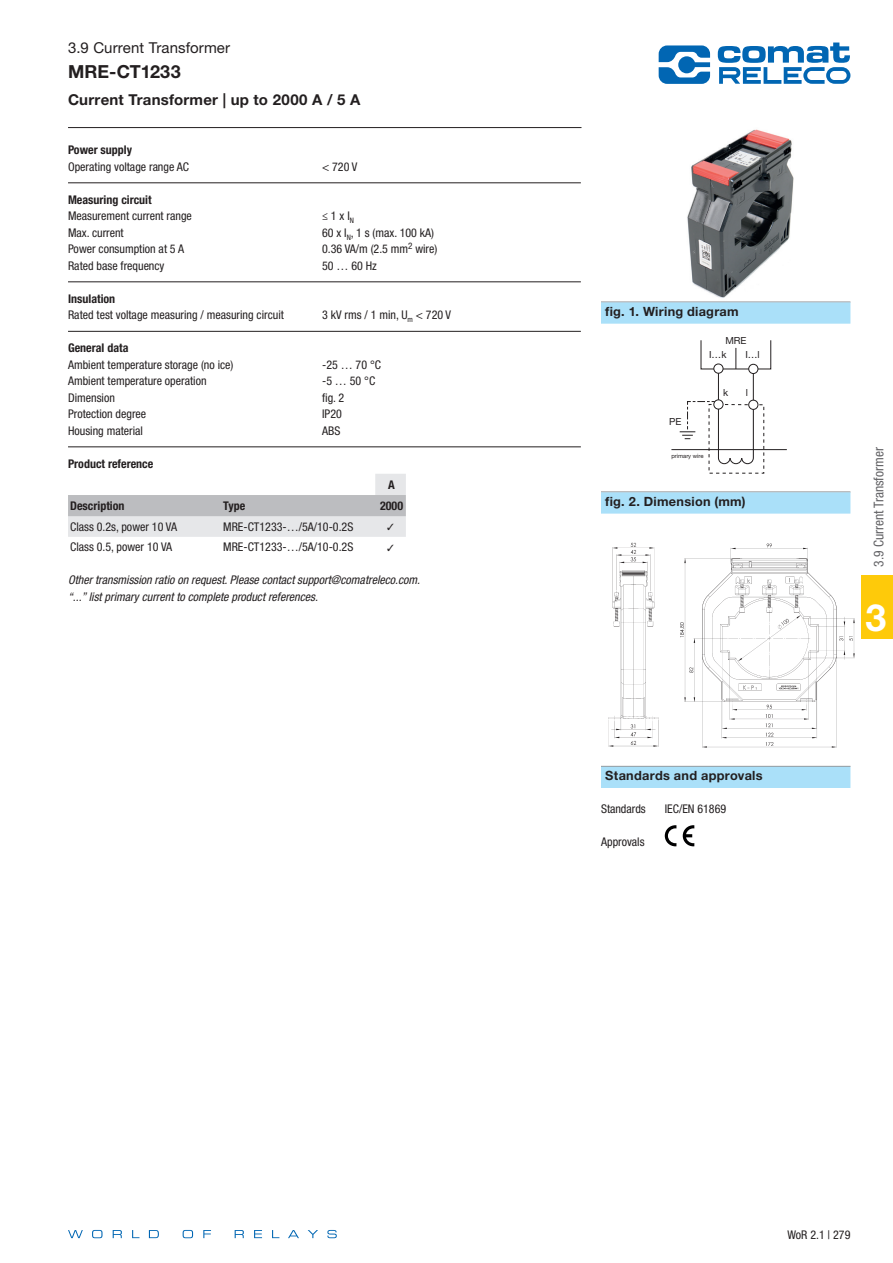
<style>
.page{position:relative;width:893px;height:1263px;background:#fff}
.page>*{position:absolute;margin:0;border:0;box-sizing:border-box;transform-origin:0 0}
.t1{font:700 37.5px "Helvetica Neue LT Std";color:#fff}
.t2{font:700 18px "Helvetica Neue LT Std";color:#231f20}
.t3{font:700 15px "Helvetica Neue LT Std";letter-spacing:.015em;color:#231f20}
.t4{font:15px "Helvetica Neue LT Std";letter-spacing:.005em;color:#231f20}
.t5{font:condensed 13.5px "Helvetica Neue LT Std";color:#636366}
.t6{font:700 12.75px "Helvetica Neue LT Std";letter-spacing:.02em;color:#231f20}
.t7{font:condensed 12px/16.5px "Helvetica Neue LT Std";color:#231f20}
.t8{font:italic condensed 12px/16.5px "Helvetica Neue LT Std";color:#231f20}
.t9{font:700 condensed 12px "Helvetica Neue LT Std";color:#231f20}
.t10{font:9.75px/14.4px "Helvetica Neue LT Std";color:#231f20}
.t11{font:5.85px "Helvetica Neue LT Std";color:#231f20}
</style>
<div class="page">
<svg style="left:254px;top:1230px;width:8px;height:8px"></svg>
<svg style="left:235px;top:1230px;width:9px;height:8px"></svg>
<svg style="left:327px;top:1230px;width:10px;height:8px"></svg>
<svg style="left:308px;top:1230px;width:10px;height:8px"></svg>
<svg style="left:272px;top:1230px;width:7px;height:8px"></svg>
<svg style="left:288px;top:1230px;width:11px;height:8px"></svg>
<svg style="left:113px;top:1230px;width:9px;height:8px"></svg>
<svg style="left:92px;top:1230px;width:10px;height:8px"></svg>
<svg style="left:68px;top:1230px;width:15px;height:8px"></svg>
<svg style="left:203px;top:1230px;width:8px;height:8px"></svg>
<svg style="left:132px;top:1230px;width:7px;height:8px"></svg>
<svg style="left:183px;top:1230px;width:10px;height:8px"></svg>
<svg style="left:149px;top:1230px;width:10px;height:8px"></svg>
<svg style="left:659px;top:45px;width:51px;height:39px"></svg>
<svg style="left:718px;top:43px;width:132px;height:41px"></svg>
<div style="left:861px;top:575px;width:32px;height:64px;background:#feca0a"></div>
<hr style="left:68px;top:183px;width:513px;height:1px;background:#231f20">
<hr style="left:68px;top:282px;width:513px;height:1px;background:#231f20">
<hr style="left:68px;top:331px;width:513px;height:1px;background:#231f20">
<hr style="left:68px;top:447px;width:513px;height:1px;background:#231f20">
<hr style="left:68px;top:127px;width:513px;height:1px;background:#231f20">
<div style="left:601px;top:302px;width:249px;height:22px;background:#aae0f9"></div>
<div style="left:601px;top:492px;width:249px;height:22px;background:#aae0f9"></div>
<hr style="left:601px;top:766px;width:249px;height:1px;background:#808285">
<div style="left:601px;top:767px;width:249px;height:21px;background:#aae0f9"></div>
<img style="left:687px;top:129px;width:107px;height:169px">
<svg style="left:735px;top:348px;width:1px;height:21px"></svg>
<hr style="left:718px;top:369px;width:1px;height:35px;background:#231f20">
<hr style="left:753px;top:369px;width:1px;height:36px;background:#231f20">
<div style="left:714px;top:364px;width:9px;height:9px;background:#fff;border-radius:50%"></div>
<div style="left:713px;top:363px;width:10px;height:11px;border:1px solid #231f20;border-radius:50%"></div>
<div style="left:749px;top:364px;width:9px;height:9px;background:#fff;border-radius:50%"></div>
<div style="left:748px;top:364px;width:10px;height:10px;border:1px solid #231f20;border-radius:50%"></div>
<hr style="left:671px;top:449px;width:116px;height:1px;background:#231f20">
<svg style="left:680px;top:401px;width:84px;height:73px"></svg>
<div style="left:714px;top:400px;width:9px;height:9px;background:#fff;border-radius:50%"></div>
<div style="left:713px;top:399px;width:10px;height:11px;border:1px solid #231f20;border-radius:50%"></div>
<div style="left:749px;top:400px;width:9px;height:9px;background:#fff;border-radius:50%"></div>
<div style="left:748px;top:400px;width:10px;height:10px;border:1px solid #231f20;border-radius:50%"></div>
<img style="left:743px;top:543px;width:112px;height:205px">
<img style="left:608px;top:542px;width:135px;height:206px">
<svg style="left:683px;top:825px;width:11px;height:21px"></svg>
<svg style="left:665px;top:825px;width:11px;height:21px"></svg>
<svg style="left:68px;top:474px;width:338px;height:63px"></svg>
<p class="t4" style="left:68px;top:39px;width:164px">3.9 Current Transformer</p>
<h2 class="t2" style="left:68px;top:61px;width:114px">MRE-CT1233</h2>
<p class="t3" style="left:68px;top:90px;width:294px">Current Transformer | up to 2000 A / 5 A</p>
<p class="t9" style="left:68px;top:143px;width:66px">Power supply</p>
<p class="t7" style="left:68px;top:158px;width:123px">Operating voltage range AC</p>
<p class="t9" style="left:68px;top:192px;width:85px">Measuring circuit</p>
<p class="t7" style="left:68px;top:208px;width:125px">Measurement current range<br>Max. current<br>Power consumption at 5 A<br>Rated base frequency</p>
<p class="t9" style="left:68px;top:291px;width:49px">Insulation</p>
<p class="t7" style="left:68px;top:307px;width:217px">Rated test voltage measuring / measuring circuit</p>
<p class="t9" style="left:68px;top:341px;width:62px">General data</p>
<p class="t7" style="left:68px;top:356px;width:167px">Ambient temperature storage (no ice)<br>Ambient temperature operation<br>Dimension<br>Protection degree<br>Housing material</p>
<p class="t9" style="left:68px;top:456px;width:87px">Product reference</p>
<p class="t7" style="left:322px;top:158px;width:37px">&lt; 720 V</p>
<p class="t7" style="left:322px;top:208px;width:117px">≤ 1 x I<sub>N<br></sub>60 x I<sub>N</sub>, 1 s (max. 100 kA)<br>0.36 VA/m (2.5 mm<sup>2</sup> wire)<br>50 … 60 Hz</p>
<p class="t7" style="left:322px;top:307px;width:131px">3 kV rms / 1 min, U<sub>m</sub> &lt; 720 V</p>
<p class="t7" style="left:322px;top:356px;width:60px">-25 … 70 °C -5 … 50 °C fig. 2<br>IP20<br>ABS</p>
<p class="t9" style="left:388px;top:477px;width:8px">A</p>
<p class="t9" style="left:70px;top:498px;width:56px">Description</p>
<p class="t9" style="left:223px;top:498px;width:23px">Type</p>
<p class="t9" style="left:380px;top:498px;width:25px">2000</p>
<p class="t7" style="left:70px;top:518px;width:108px">Class 0.2s, power 10 VA</p>
<p class="t7" style="left:223px;top:518px;width:132px">MRE-CT1233-…/5A/10-0.2S</p>
<p class="t7" style="left:70px;top:539px;width:103px">Class 0.5, power 10 VA</p>
<p class="t7" style="left:223px;top:539px;width:132px">MRE-CT1233-…/5A/10-0.2S</p>
<p class="t8" style="left:68px;top:572px;width:354px">Other transmission ratio on request. Please contact support@comatreleco.com. “...” list primary current to complete product references.</p>
<p class="t6" style="left:605px;top:304px;width:135px">fig. 1. Wiring diagram</p>
<p class="t10" style="left:709px;top:333px;width:39px;text-indent:16px">MRE<br>I…k</p>
<p class="t10" style="left:723px;top:385px;width:7px">k</p>
<p class="t10" style="left:746px;top:385px;width:4px">l</p>
<p class="t10" style="left:669px;top:414px;width:14px">PE</p>
<p class="t11" style="left:671px;top:452px;width:34px">primary wire</p>
<p class="t10" style="left:745px;top:348px;width:16px">I…l</p>
<p class="t6" style="left:605px;top:493px;width:142px">fig. 2. Dimension (mm)</p>
<p class="t6" style="left:605px;top:768px;width:159px">Standards and approvals</p>
<p class="t7" style="left:601px;top:801px;width:46px">Standards</p>
<p class="t7" style="left:665px;top:801px;width:63px">IEC/EN 61869</p>
<p class="t7" style="left:601px;top:834px;width:45px">Approvals</p>
<p class="t5" style="left:871px;top:567px;width:121px;rotate:-90deg">3.9 Current Transformer</p>
<h1 class="t1" style="left:865px;top:594px;width:22px">3</h1>
<p class="t7" style="left:787px;top:1226px;width:64px">WoR 2.1 | 279</p>
</div>
